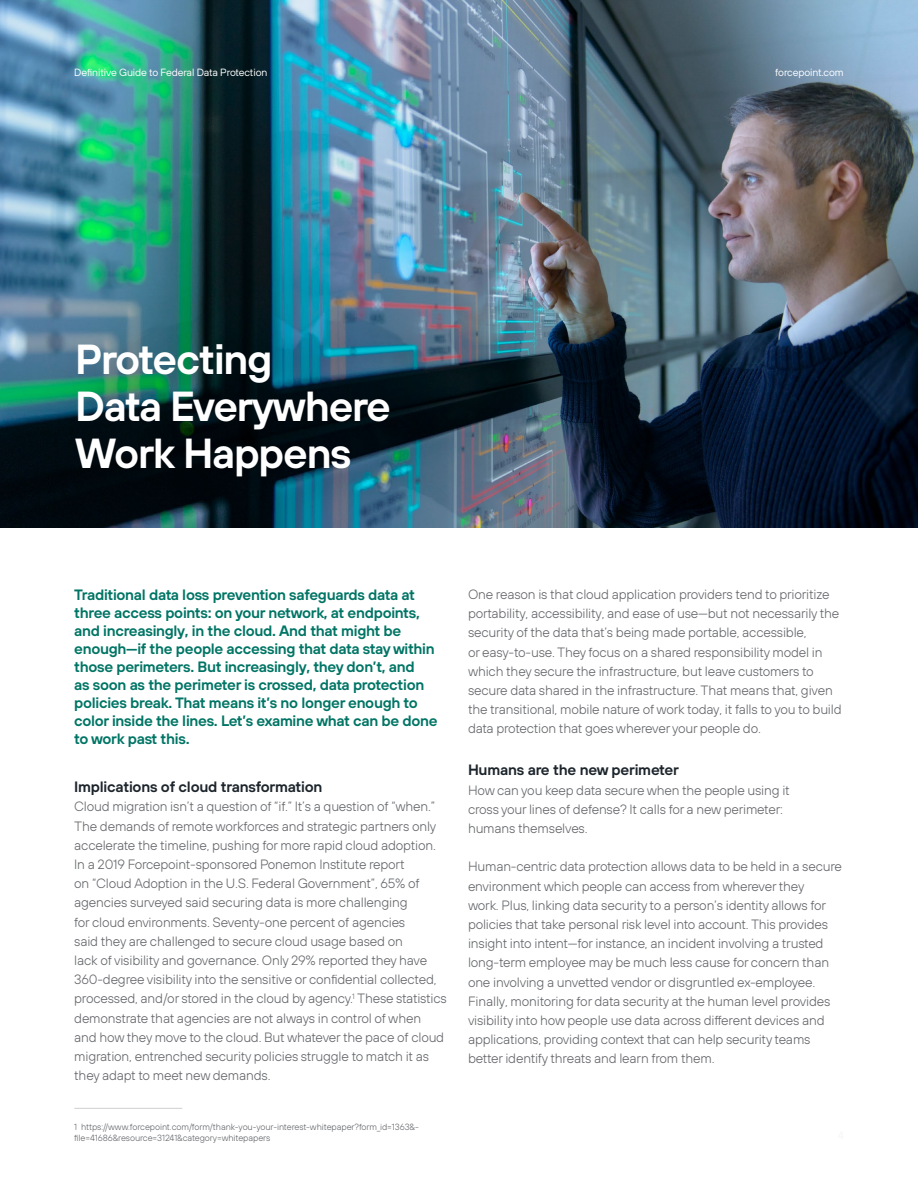
<style>
.page{position:relative;width:918px;height:1188px;background:#fff}
.page>*{position:absolute;margin:0;border:0;box-sizing:border-box;transform-origin:0 0}
.t1{font:600 42px/47.2px "TT Hoves";letter-spacing:-.03em;color:#fff}
.t2{font:600 15px/18px "FP Sans";letter-spacing:-.02em;color:#007565}
.t3{font:600 15px "TT Hoves";letter-spacing:-.015em;color:#1d252c}
.t4{font:300 13.5px/19.2px "TT Hoves";letter-spacing:-.015em;color:#636569}
.t5{font:10.5px "TT Hoves";letter-spacing:-.01em;color:#fff}
.t6{font:300 9px/10.8px "FP Sans";letter-spacing:-.01em;color:#636569}
</style>
<div class="page">
<img style="left:0;top:0;width:918px;height:527px">
<hr style="left:74px;top:1108px;width:108px;height:1px;background:#d0d1d2">
<p class="t5" style="left:74px;top:66px;width:195px">Definitive Guide to Federal Data Protection</p>
<p class="t5" style="left:775px;top:66px;width:70px">forcepoint.com</p>
<h1 class="t1" style="left:75px;top:334px;width:318px">Protecting<br>Data Everywhere<br>Work Happens</h1>
<p class="t2" style="left:74px;top:586px;width:365px">Traditional data loss prevention safeguards data at three access points: on your network, at endpoints, and increasingly, in the cloud. And that might be enough—if the people accessing that data stay within those perimeters. But increasingly, they don’t, and<br>as soon as the perimeter is crossed, data protection policies break. That means it’s no longer enough to color inside the lines. Let’s examine what can be done to work past this.</p>
<p class="t3" style="left:74px;top:777px;width:250px">Implications of cloud transformation</p>
<p class="t4" style="left:74px;top:797px;width:374px">Cloud migration isn’t a question of “if.” It’s a question of “when.” The demands of remote workforces and strategic partners only accelerate the timeline, pushing for more rapid cloud adoption.<br>In a 2019 Forcepoint-sponsored Ponemon Institute report<br>on “Cloud Adoption in the U.S. Federal Government”, 65% of agencies surveyed said securing data is more challenging<br>for cloud environments. Seventy-one percent of agencies<br>said they are challenged to secure cloud usage based on<br>lack of visibility and governance. Only 29% reported they have 360-degree visibility into the sensitive or confidential collected, processed, and/or stored in the cloud by agency.<sup>1</sup> These statistics demonstrate that agencies are not always in control of when and how they move to the cloud. But whatever the pace of cloud migration, entrenched security policies struggle to match it as they adapt to meet new demands.</p>
<p class="t6" style="left:74px;top:1121px;width:346px">1 https://www.forcepoint.com/form/thank-you-your-interest-whitepaper?form_id=1363&amp;- file=41686&amp;resource=31241&amp;category=whitepapers</p>
<p class="t4" style="left:468px;top:584px;width:375px">One reason is that cloud application providers tend to prioritize portability, accessibility, and ease of use—but not necessarily the security of the data that’s being made portable, accessible,<br>or easy-to-use. They focus on a shared responsibility model in which they secure the infrastructure, but leave customers to secure data shared in the infrastructure. That means that, given the transitional, mobile nature of work today, it falls to you to build data protection that goes wherever your people do.</p>
<p class="t3" style="left:468px;top:760px;width:213px">Humans are the new perimeter</p>
<p class="t4" style="left:468px;top:780px;width:323px">How can you keep data secure when the people using it cross your lines of defense? It calls for a new perimeter: humans themselves.</p>
<p class="t4" style="left:468px;top:857px;width:376px">Human-centric data protection allows data to be held in a secure environment which people can access from wherever they<br>work. Plus, linking data security to a person’s identity allows for policies that take personal risk level into account. This provides insight into intent—for instance, an incident involving a trusted long-term employee may be much less cause for concern than one involving a unvetted vendor or disgruntled ex-employee.<br>Finally, monitoring for data security at the human level provides visibility into how people use data across different devices and applications, providing context that can help security teams better identify threats and learn from them.</p>
</div>
